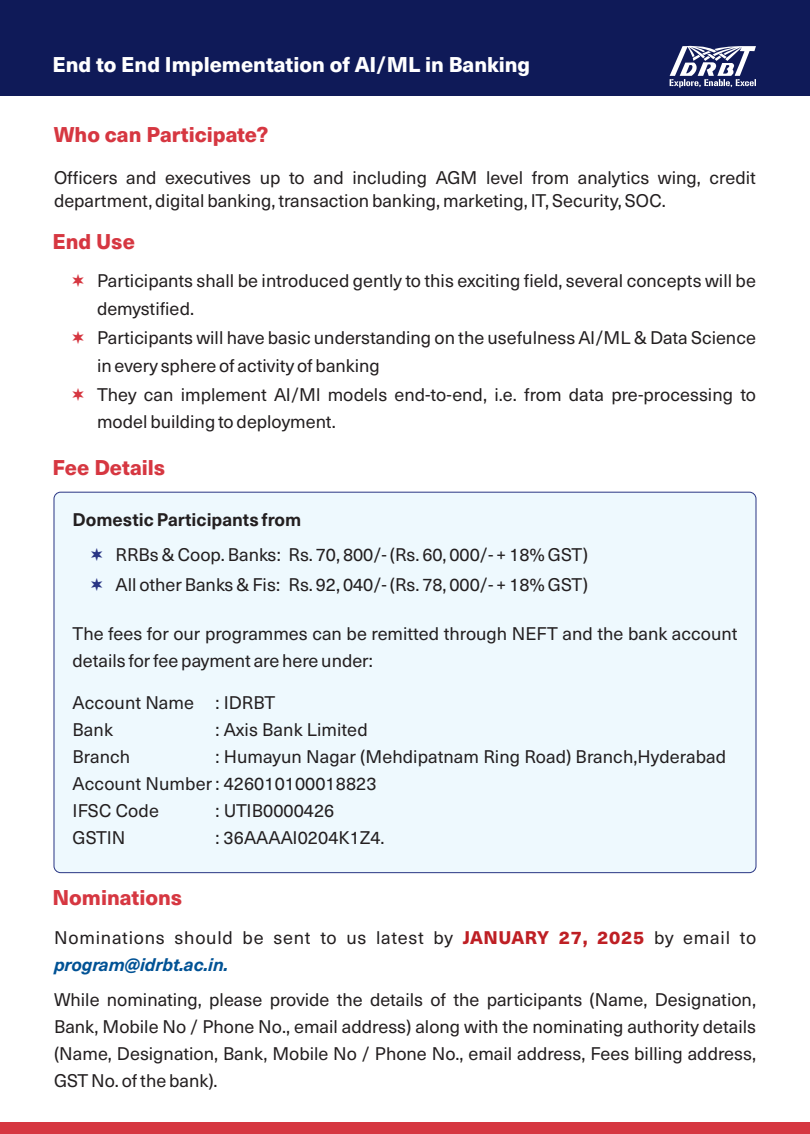
<style>
.page{position:relative;width:810px;height:1134px;background:#fff}
.page>*{position:absolute;margin:0;border:0;box-sizing:border-box;transform-origin:0 0}
.t1{font:800 21px "Neue Haas Unica";color:#d63741}
.t2{font:800 21px "Neue Haas Unica";color:#fff}
.t3{font:18px/27.2px "Neue Haas Unica";color:#231f20}
.t4{font:18px "Neue Haas Unica";letter-spacing:.045em;color:#231f20}
.t5{font:700 18px "Neue Haas Unica";color:#231f20}
.t6{font:italic 700 18px "Neue Haas Unica";letter-spacing:-.01em;color:#005295}
.t7{font:800 18px "Neue Haas Unica";letter-spacing:.035em;color:#be1f24}
</style>
<div class="page">
<div style="left:0;top:0;width:810px;height:96px;background:#0f1a58"></div>
<svg style="left:670px;top:45px;width:86px;height:43px"></svg>
<div style="left:0;top:1122px;width:810px;height:12px;background:#d63741"></div>
<div style="left:54px;top:492px;width:702px;height:381px;background:#eef9fe;border:1px solid #293584;border-radius:7px"></div>
<p class="t2" style="left:52px;top:57px;width:479px">End to End Implementation of AI/ML in Banking</p>
<p class="t1" style="left:54px;top:127px;width:216px">Who can Participate?</p>
<p class="t3" style="left:54px;top:168px;width:704px;line-height:23.1px">Officers and executives up to and including AGM level from analytics wing, credit department, digital banking, transaction banking, marketing, IT, Security, SOC.</p>
<p class="t1" style="left:52px;top:234px;width:84px">End Use</p>
<p class="t3" style="left:97px;top:269px;width:660px">Participants shall be introduced gently to this exciting field, several concepts will be demystified.</p>
<p class="t3" style="left:97px;top:326px;width:660px">Participants will have basic understanding on the usefulness AI/ML &amp; Data Science in every sphere of activity of banking</p>
<p class="t3" style="left:97px;top:383px;width:660px">They can implement AI/Ml models end-to-end, i.e. from data pre-processing to model building to deployment.</p>
<p class="t1" style="left:52px;top:460px;width:114px">Fee Details</p>
<p class="t5" style="left:73px;top:509px;width:230px">Domestic Participants from</p>
<p class="t3" style="left:116px;top:542px;width:239px">RRBs &amp; Coop. Banks: Rs. 70 8</p>
<p class="t3" style="left:336px;top:542px;width:253px">, 00/- (Rs. 0, 000/- + 18% GST)</p>
<p class="t3" style="left:116px;top:541px;width:474px;line-height:29.8px;text-indent:307px">6<br>All other Banks &amp; Fis: Rs. 92 040/- (Rs. 78, 000/- + 18% GST)</p>
<p class="t3" style="left:336px;top:572px;width:6px">,</p>
<p class="t3" style="left:73px;top:621px;width:666px">The fees for our programmes can be remitted through NEFT and the bank account details for fee payment are here under:</p>
<p class="t3" style="left:73px;top:691px;width:204px">Account Name : IDRBT<br>Bank</p>
<p class="t3" style="left:215px;top:718px;width:154px">: Axis Bank Limited</p>
<p class="t3" style="left:73px;top:745px;width:655px;text-indent:143px">: Humayun Nagar (Mehdipatnam Ring Road) Branch,Hyderabad<br>Account Number : 426010100018823<br>IFSC Code</p>
<p class="t3" style="left:73px;top:745px;width:59px">Branch</p>
<p class="t3" style="left:215px;top:799px;width:121px">: UTIB0000426</p>
<p class="t3" style="left:73px;top:826px;width:54px">GSTIN</p>
<p class="t3" style="left:215px;top:826px;width:171px">: 36AAAAI0204K1Z4.</p>
<p class="t1" style="left:52px;top:890px;width:131px">Nominations</p>
<p class="t4" style="left:54px;top:931px;width:400px">Nominations should be sent to us latest by</p>
<p class="t3" style="left:683px;top:925px;width:74px">email to</p>
<p class="t7" style="left:463px;top:931px;width:183px">JANUARY 27, 2025</p>
<p class="t3" style="left:654px;top:925px;width:21px">by</p>
<p class="t6" style="left:54px;top:958px;width:176px">program@idrbt.ac.in.</p>
<p class="t3" style="left:54px;top:988px;width:704px;text-align:justify">While nominating, please provide the details of the participants (Name, Designation, Bank, Mobile No / Phone No., email address) along with the nominating authority details (Name, Designation, Bank, Mobile No / Phone No., email address, Fees billing address, GST No. of the bank).</p>
</div>
